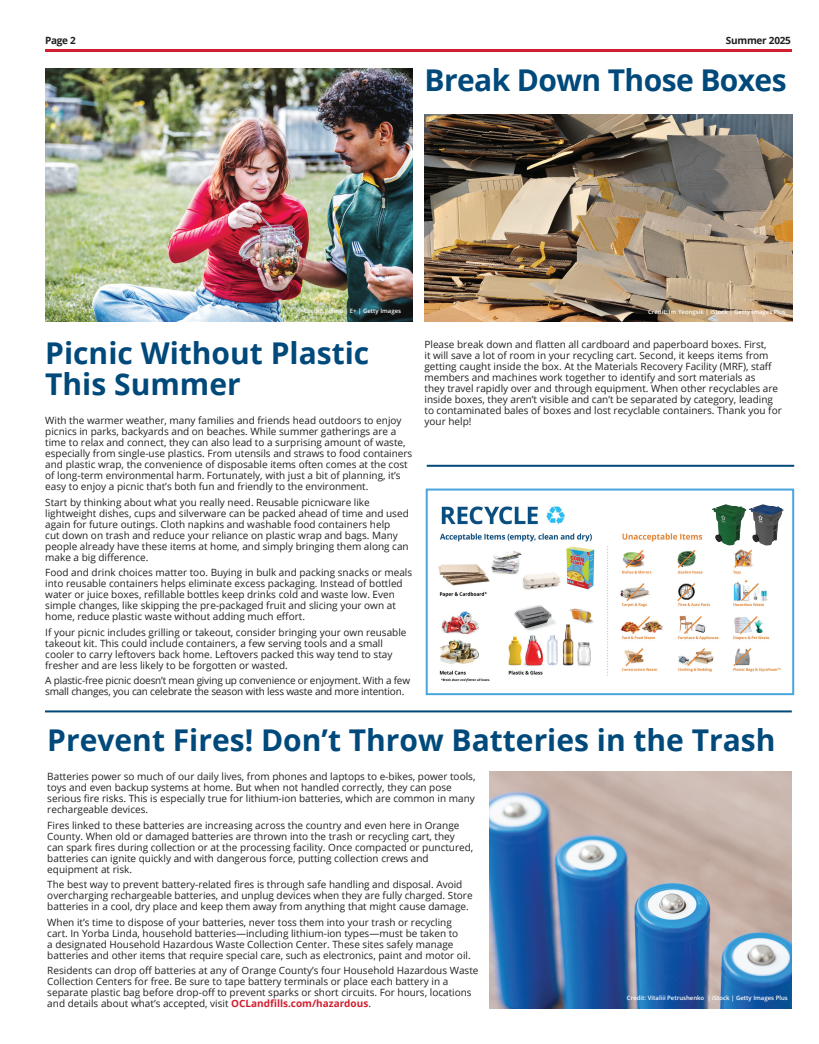
<style>
.page{position:relative;width:819px;height:1044px;background:#fff}
.page>*{position:absolute;margin:0;border:0;box-sizing:border-box;transform-origin:0 0}
.t1{font:700 30px/31px "Open Sans";color:#00497b}
.t2{font:700 30px "Open Sans";letter-spacing:-.02em;color:#00497b}
.t3{font:10px/11px "Open Sans";color:#231f20}
.t4{font:10px/11px "Open Sans";letter-spacing:-.02em;color:#231f20}
.t5{font:700 10px "Open Sans";letter-spacing:-.025em;color:#231f20}
.t6{font:600 6px "Open Sans";color:#fff}
.s1{font-weight:700;color:#d0202f}
</style>
<div class="page">
<hr style="left:45px;top:49px;width:747px;height:2px;background:#d0202f">
<hr style="left:427px;top:465px;width:367px;height:2px;background:#00497b">
<hr style="left:45px;top:710px;width:747px;height:2px;background:#00497b">
<img style="left:45px;top:68px;width:368px;height:254px">
<img style="left:424px;top:114px;width:368px;height:208px">
<img style="left:489px;top:771px;width:303px;height:237px">
<img style="left:438px;top:506px;width:343px;height:176px">
<div style="left:426px;top:489px;width:368px;height:206px;border:2px solid #48a6dc"></div>
<img style="left:754px;top:503px;width:38px;height:46px">
<img style="left:705px;top:504px;width:49px;height:48px">
<p class="t5" style="left:45px;top:33px;width:32px">Page 2</p>
<p class="t5" style="left:726px;top:33px;width:67px">Summer 2025</p>
<h1 class="t2" style="left:424px;top:59px;width:364px">Break Down Those Boxes</h1>
<p class="t6" style="left:304px;top:307px;width:98px">Credit: golero | E+ | Getty Images</p>
<p class="t6" style="left:648px;top:308px;width:139px">Credit: Im Yeongsik | iStock | Getty Images Plus</p>
<p class="t3" style="left:424px;top:338px;width:359px">Please break down and flatten all cardboard and paperboard boxes. First,<br>it will save a lot of room in your recycling cart. Second, it keeps items from getting caught inside the box. At the Materials Recovery Facility (MRF), staff members and machines work together to identify and sort materials as<br>they travel rapidly over and through equipment. When other recyclables are inside boxes, they aren’t visible and can’t be separated by category, leading to contaminated bales of boxes and lost recyclable containers. Thank you for your help!</p>
<h1 class="t1" style="left:45px;top:337px;width:326px">Picnic Without Plastic<br>This Summer</h1>
<p class="t3" style="left:45px;top:415px;width:369px">With the warmer weather, many families and friends head outdoors to enjoy picnics in parks, backyards and on beaches. While summer gatherings are a time to relax and connect, they can also lead to a surprising amount of waste, especially from single-use plastics. From utensils and straws to food containers and plastic wrap, the convenience of disposable items often comes at the cost of long-term environmental harm. Fortunately, with just a bit of planning, it’s easy to enjoy a picnic that’s both fun and friendly to the environment.</p>
<p class="t3" style="left:45px;top:496px;width:365px">Start by thinking about what you really need. Reusable picnicware like lightweight dishes, cups and silverware can be packed ahead of time and used again for future outings. Cloth napkins and washable food containers help<br>cut down on trash and reduce your reliance on plastic wrap and bags. Many people already have these items at home, and simply bringing them along can make a big difference.</p>
<p class="t3" style="left:45px;top:567px;width:368px">Food and drink choices matter too. Buying in bulk and packing snacks or meals into reusable containers helps eliminate excess packaging. Instead of bottled water or juice boxes, refillable bottles keep drinks cold and waste low. Even simple changes, like skipping the pre-packaged fruit and slicing your own at home, reduce plastic waste without adding much effort.</p>
<p class="t3" style="left:45px;top:626px;width:363px">If your picnic includes grilling or takeout, consider bringing your own reusable takeout kit. This could include containers, a few serving tools and a small cooler to carry leftovers back home. Leftovers packed this way tend to stay fresher and are less likely to be forgotten or wasted.</p>
<p class="t4" style="left:45px;top:675px;width:366px">A plastic-free picnic doesn’t mean giving up convenience or enjoyment. With a few small changes, you can celebrate the season with less waste and more intention.</p>
<h1 class="t1" style="left:47px;top:724px;width:730px">Prevent Fires! Don’t Throw Batteries in the Trash</h1>
<p class="t3" style="left:47px;top:771px;width:430px">Batteries power so much of our daily lives, from phones and laptops to e-bikes, power tools, toys and even backup systems at home. But when not handled correctly, they can pose serious fire risks. This is especially true for lithium-ion batteries, which are common in many rechargeable devices.</p>
<p class="t3" style="left:47px;top:819px;width:428px">Fires linked to these batteries are increasing across the country and even here in Orange County. When old or damaged batteries are thrown into the trash or recycling cart, they can spark fires during collection or at the processing facility. Once compacted or punctured, batteries can ignite quickly and with dangerous force, putting collection crews and equipment at risk.</p>
<p class="t3" style="left:47px;top:879px;width:427px">The best way to prevent battery-related fires is through safe handling and disposal. Avoid overcharging rechargeable batteries, and unplug devices when they are fully charged. Store batteries in a cool, dry place and keep them away from anything that might cause damage.</p>
<p class="t3" style="left:47px;top:916px;width:425px">When it’s time to dispose of your batteries, never toss them into your trash or recycling cart. In Yorba Linda, household batteries—including lithium-ion types—must be taken to<br>a designated Household Hazardous Waste Collection Center. These sites safely manage batteries and other items that require special care, such as electronics, paint and motor oil.</p>
<p class="t3" style="left:47px;top:965px;width:433px">Residents can drop off batteries at any of Orange County’s four Household Hazardous Waste Collection Centers for free. Be sure to tape battery terminals or place each battery in a separate plastic bag before drop-off to prevent sparks or short circuits. For hours, locations and details about what’s accepted, visit <span class="s1">OCLandfills.com/hazardous</span>.</p>
<p class="t6" style="left:627px;top:994px;width:162px">Credit: Vitaliii Petrushenko | iStock | Getty Images Plus</p>
</div>
